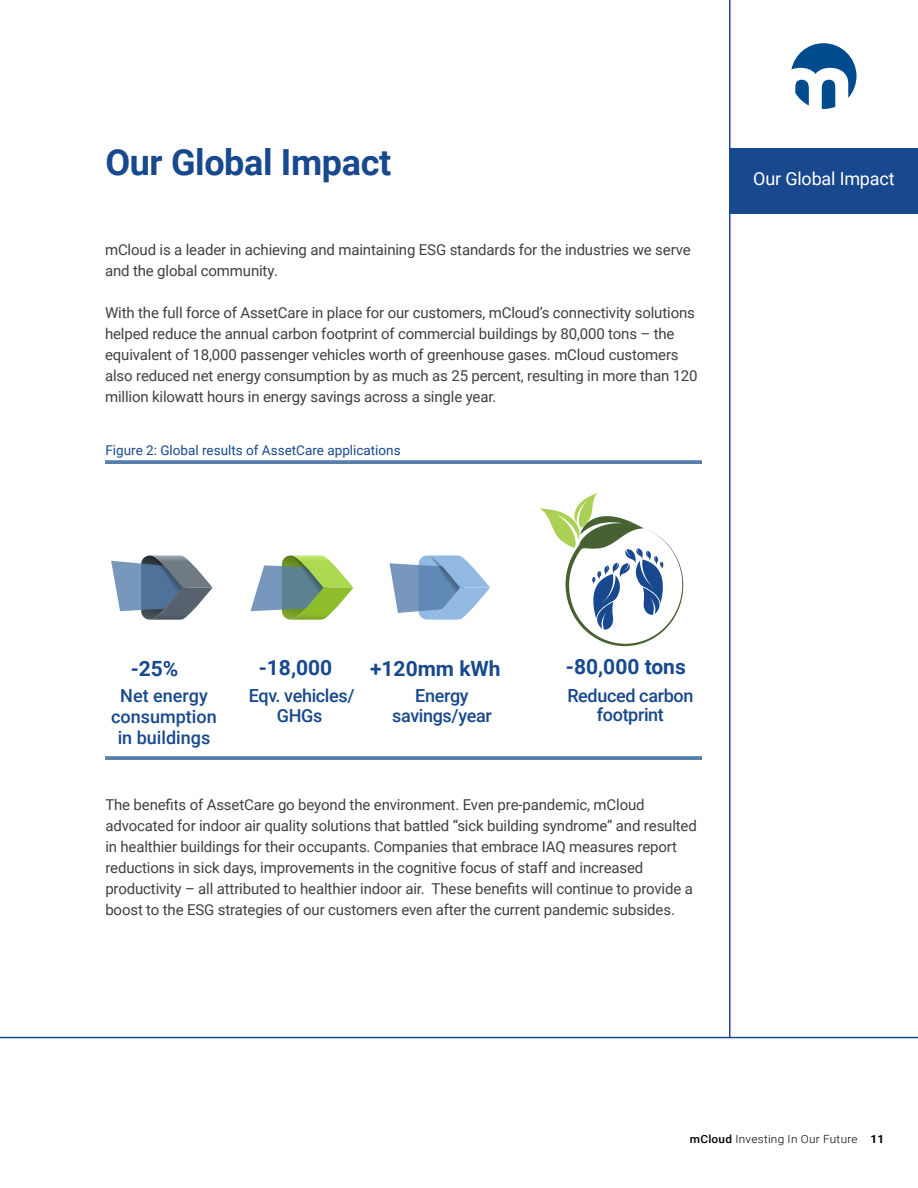
<style>
.page{position:relative;width:918px;height:1188px;background:#fff}
.page>*{position:absolute;margin:0;border:0;box-sizing:border-box;transform-origin:0 0}
.body_intro{font:700 36px "Roboto";letter-spacing:-.01em;color:#18488d}
.t1{font:700 21px "Roboto";color:#18488d}
.t2{font:500 18px/19.5px "Roboto";letter-spacing:-.02em;color:#18488d;text-align:center}
.t3{font:500 18px/21px "Roboto";color:#18488d;text-align:center}
.bullets{font:18px "Roboto";letter-spacing:-.01em;color:#fff}
.body_copy{font:15px/21px "Roboto";letter-spacing:-.01em;color:#404040}
.t4{font:13.5px "Roboto";color:#18488d}
.t5{font:300 11.25px "Roboto";letter-spacing:.02em;color:#000;scale:1.05 1}
.s1{font-weight:500}
.s2{font-weight:700}
</style>
<div class="page">
<svg style="left:791px;top:43px;width:65px;height:66px"></svg>
<hr style="left:0;top:1037px;width:918px;height:1px;background:#18488d">
<div style="left:730px;top:148px;width:188px;height:66px;background:#18488d"></div>
<hr style="left:729px;top:0;width:1px;height:1038px;background:#18488d">
<svg style="left:105px;top:460px;width:597px;height:4px;background:#5f85b1"></svg>
<svg style="left:105px;top:756px;width:597px;height:4px;background:#5f85b1"></svg>
<svg style="left:540px;top:493px;width:143px;height:154px"></svg>
<svg style="left:390px;top:555px;width:100px;height:65px"></svg>
<svg style="left:111px;top:555px;width:102px;height:65px"></svg>
<svg style="left:250px;top:555px;width:103px;height:65px"></svg>
<p class="body_intro" style="left:105px;top:137px;width:287px">Our Global Impact</p>
<p class="body_copy" style="left:105px;top:238px;width:587px">mCloud is a leader in achieving and maintaining ESG standards for the industries we serve and the global community.</p>
<p class="body_copy" style="left:105px;top:302px;width:594px">With the full force of AssetCare in place for our customers, mCloud’s connectivity solutions helped reduce the annual carbon footprint of commercial buildings by 80,000 tons – the equivalent of 18,000 passenger vehicles worth of greenhouse gases. mCloud customers also reduced net energy consumption by as much as 25 percent, resulting in more than 120 million kilowatt hours in energy savings across a single year.</p>
<p class="t4" style="left:105px;top:441px;width:297px">Figure 2: Global results of AssetCare applications</p>
<p class="bullets" style="left:753px;top:166px;width:143px">Our Global Impact</p>
<p class="t1" style="left:370px;top:654px;width:132px">+120mm kWh</p>
<p class="t1" style="left:566px;top:652px;width:121px">-80,000 tons</p>
<p class="t1" style="left:131px;top:653px;width:49px">-25%</p>
<p class="t1" style="left:259px;top:653px;width:75px">-18,000</p>
<p class="t3" style="left:111px;top:685px;width:107px">Net energy consumption in buildings</p>
<p class="t2" style="left:249px;top:686px;width:107px">Eqv. vehicles/<br>GHGs</p>
<p class="t2" style="left:392px;top:685px;width:101px">Energy savings/year</p>
<p class="t2" style="left:567px;top:685px;width:127px">Reduced carbon footprint</p>
<p class="body_copy" style="left:105px;top:793px;width:593px">The benefits of AssetCare go beyond the environment. Even pre-pandemic, mCloud advocated for indoor air quality solutions that battled “sick building syndrome” and resulted in healthier buildings for their occupants. Companies that embrace IAQ measures report reductions in sick days, improvements in the cognitive focus of staff and increased productivity – all attributed to healthier indoor air. These benefits will continue to provide a boost to the ESG strategies of our customers even after the current pandemic subsides.</p>
<p class="t5" style="left:690px;top:1131px;width:187px"><span class="s1">mCloud</span> Investing In Our Future <span class="s2">11</span></p>
</div>
